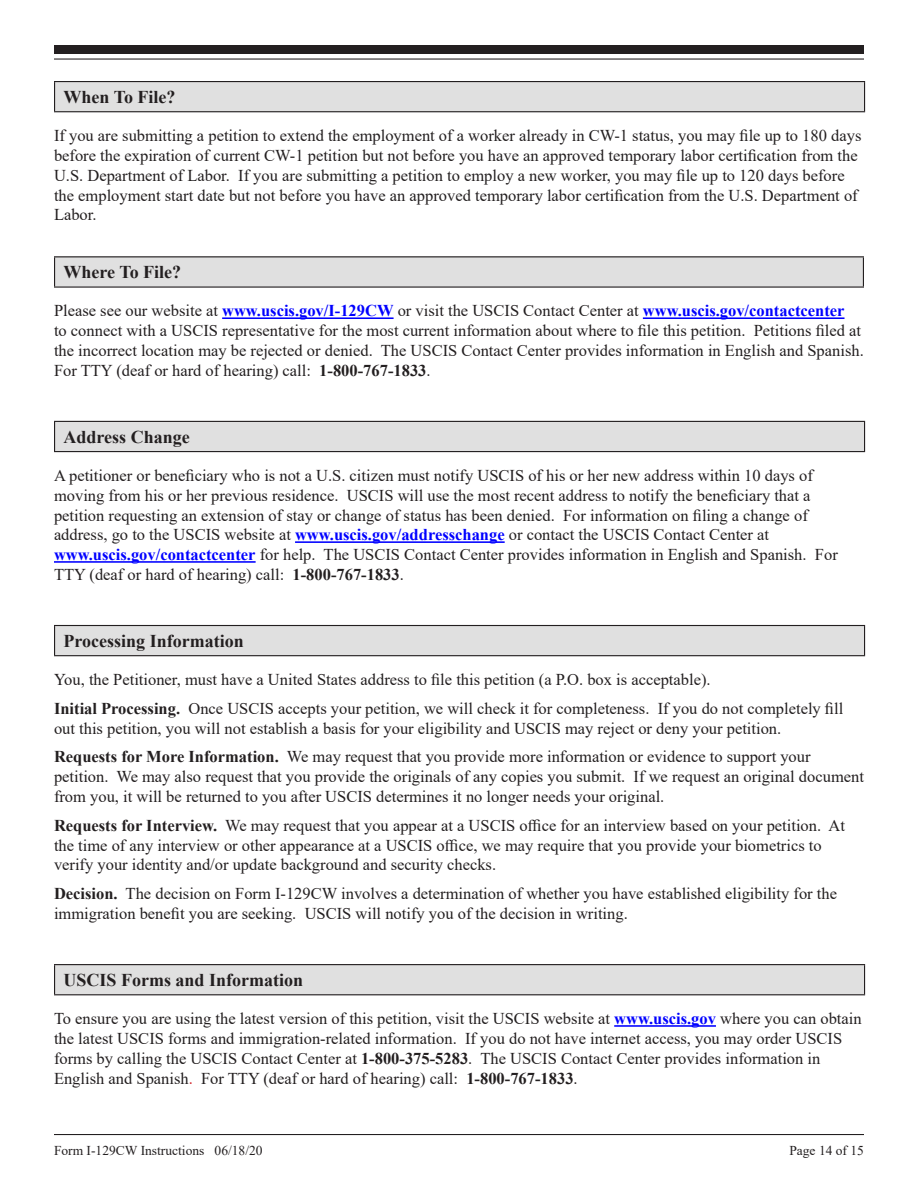
<style>
.page{position:relative;width:918px;height:1188px;background:#fff}
.page>*{position:absolute;margin:0;border:0;box-sizing:border-box;transform-origin:0 0}
.Section_Heading{font:700 18px "Times New Roman";color:#231f20}
.Body_1{font:16.5px/19.8px "Times New Roman";color:#231f20}
.t1{font:13.5px "Times New Roman";color:#231f20}
.s1{font-weight:700;color:#00f}
.s2{font-weight:700}
.s3{color:#d2232a}
</style>
<div class="page">
<hr style="left:54px;top:1134px;width:810px;height:1px;background:#231f20">
<div style="left:54px;top:45px;width:810px;height:9px;background:#231f20"></div>
<hr style="left:54px;top:58px;width:810px;height:2px;background:#231f20">
<hr style="left:222px;top:317px;width:172px;height:2px;background:#00f">
<hr style="left:643px;top:317px;width:202px;height:2px;background:#00f">
<hr style="left:295px;top:541px;width:210px;height:2px;background:#00f">
<hr style="left:54px;top:561px;width:202px;height:2px;background:#00f">
<hr style="left:614px;top:1025px;width:102px;height:2px;background:#00f">
<div style="left:55px;top:82px;width:810px;height:30px;background:#e0e0e0"></div>
<hr style="left:54px;top:81px;width:811px;height:1px;background:#231f20">
<svg style="left:54px;top:82px;width:1px;height:29px"></svg>
<svg style="left:864px;top:82px;width:1px;height:29px"></svg>
<hr style="left:54px;top:111px;width:811px;height:1px;background:#231f20">
<div style="left:55px;top:257px;width:808px;height:30px;background:#e0e0e0"></div>
<hr style="left:54px;top:256px;width:810px;height:1px;background:#231f20">
<hr style="left:54px;top:257px;width:1px;height:30px;background:#231f20">
<hr style="left:863px;top:257px;width:1px;height:30px;background:#231f20">
<hr style="left:54px;top:287px;width:810px;height:1px;background:#231f20">
<div style="left:55px;top:421px;width:810px;height:31px;background:#e0e0e0"></div>
<hr style="left:54px;top:421px;width:811px;height:1px;background:#231f20">
<svg style="left:54px;top:422px;width:1px;height:29px"></svg>
<svg style="left:864px;top:422px;width:1px;height:29px"></svg>
<hr style="left:54px;top:451px;width:811px;height:1px;background:#231f20">
<div style="left:55px;top:626px;width:810px;height:30px;background:#e0e0e0"></div>
<hr style="left:54px;top:625px;width:811px;height:1px;background:#231f20">
<svg style="left:54px;top:626px;width:1px;height:29px"></svg>
<svg style="left:864px;top:626px;width:1px;height:29px"></svg>
<hr style="left:54px;top:655px;width:811px;height:1px;background:#231f20">
<div style="left:55px;top:965px;width:810px;height:30px;background:#e0e0e0"></div>
<hr style="left:54px;top:964px;width:811px;height:1px;background:#231f20">
<svg style="left:54px;top:965px;width:1px;height:29px"></svg>
<svg style="left:864px;top:965px;width:1px;height:29px"></svg>
<hr style="left:54px;top:994px;width:811px;height:1px;background:#231f20">
<h2 class="Section_Heading" style="left:64px;top:84px;width:114px">When To File?</h2>
<p class="Body_1" style="left:54px;top:125px;width:809px">If you are submitting a petition to extend the employment of a worker already in CW-1 status, you may file up to 180 days before the expiration of current CW-1 petition but not before you have an approved temporary labor certification from the U.S. Department of Labor. If you are submitting a petition to employ a new worker, you may file up to 120 days before the employment start date but not before you have an approved temporary labor certification from the U.S. Department of Labor.</p>
<h2 class="Section_Heading" style="left:64px;top:259px;width:119px">Where To File?</h2>
<p class="Body_1" style="left:54px;top:300px;width:811px">Please see our website at <span class="s1">www.uscis.gov/I-129CW</span> or visit the USCIS Contact Center at <span class="s1">www.uscis.gov/contactcenter<br></span>to connect with a USCIS representative for the most current information about where to file this petition. Petitions filed at the incorrect location may be rejected or denied. The USCIS Contact Center provides information in English and Spanish.<br>For TTY (deaf or hard of hearing) call: <span class="s2">1-800-767-1833</span>.</p>
<h2 class="Section_Heading" style="left:64px;top:424px;width:128px">Address Change</h2>
<p class="Body_1" style="left:54px;top:465px;width:785px">A petitioner or beneficiary who is not a U.S. citizen must notify USCIS of his or her new address within 10 days of moving from his or her previous residence. USCIS will use the most recent address to notify the beneficiary that a petition requesting an extension of stay or change of status has been denied. For information on filing a change of address, go to the USCIS website at <span class="s1">www.uscis.gov/addresschange</span> or contact the USCIS Contact Center at <span class="s1">www.uscis.gov/contactcenter</span> for help. The USCIS Contact Center provides information in English and Spanish. For TTY (deaf or hard of hearing) call: <span class="s2">1-800-767-1833</span>.</p>
<h2 class="Section_Heading" style="left:64px;top:628px;width:182px">Processing Information</h2>
<p class="Body_1" style="left:54px;top:669px;width:658px">You, the Petitioner, must have a United States address to file this petition (a P.O. box is acceptable).</p>
<p class="Body_1" style="left:54px;top:698px;width:791px"><span class="s2">Initial Processing.</span> Once USCIS accepts your petition, we will check it for completeness. If you do not completely fill out this petition, you will not establish a basis for your eligibility and USCIS may reject or deny your petition.</p>
<p class="Body_1" style="left:54px;top:747px;width:812px"><span class="s2">Requests for More Information.</span> We may request that you provide more information or evidence to support your petition. We may also request that you provide the originals of any copies you submit. If we request an original document from you, it will be returned to you after USCIS determines it no longer needs your original.</p>
<p class="Body_1" style="left:54px;top:815px;width:793px"><span class="s2">Requests for Interview.</span> We may request that you appear at a USCIS office for an interview based on your petition. At the time of any interview or other appearance at a USCIS office, we may require that you provide your biometrics to verify your identity and/or update background and security checks.</p>
<p class="Body_1" style="left:54px;top:883px;width:785px"><span class="s2">Decision.</span> The decision on Form I-129CW involves a determination of whether you have established eligibility for the immigration benefit you are seeking. USCIS will notify you of the decision in writing.</p>
<h2 class="Section_Heading" style="left:64px;top:967px;width:241px">USCIS Forms and Information</h2>
<p class="Body_1" style="left:54px;top:1008px;width:809px">To ensure you are using the latest version of this petition, visit the USCIS website at <span class="s1">www.uscis.gov</span> where you can obtain the latest USCIS forms and immigration-related information. If you do not have internet access, you may order USCIS forms by calling the USCIS Contact Center at <span class="s2">1-800-375-5283</span>. The USCIS Contact Center provides information in English and Spanish<span class="s3">.</span> For TTY (deaf or hard of hearing) call: <span class="s2">1-800-767-1833</span>.</p>
<p class="t1" style="left:54px;top:1141px;width:210px">Form I-129CW Instructions 06/18/20</p>
<p class="t1" style="left:789px;top:1141px;width:76px">Page 14 of 15</p>
</div>
